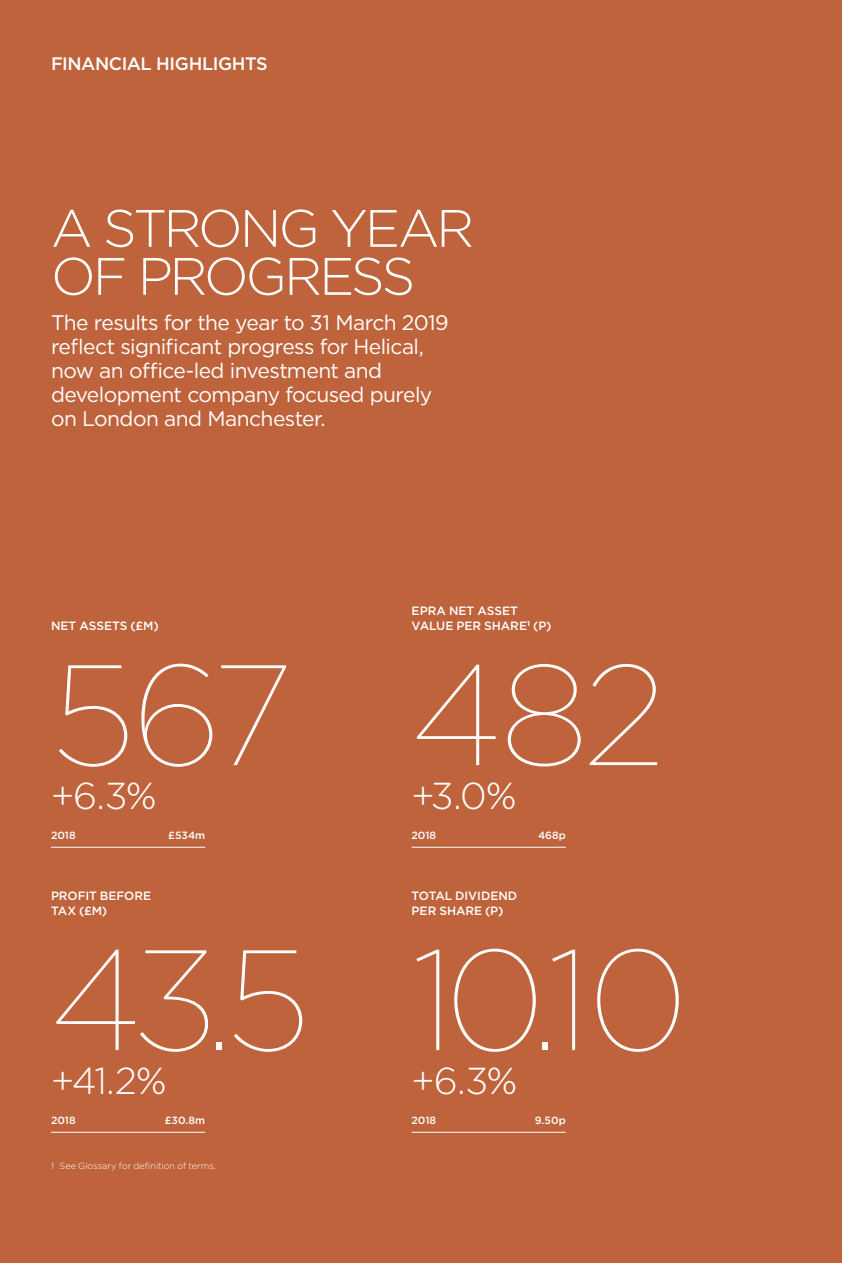
<style>
.page{position:relative;width:842px;height:1263px;background:#be633b}
.page>*{position:absolute;margin:0;border:0;box-sizing:border-box;transform-origin:0 0}
.t1{font:100 142.5px "Gotham";letter-spacing:-.035em;color:#fff}
.t2{font:300 52.5px/48px "Gotham";letter-spacing:-.055em;color:#fff}
.t3{font:300 37.5px "Gotham";color:#fff}
.t4{font:21px/24px "Gotham";letter-spacing:-.025em;color:#fff}
.t5{font:500 18px "Gotham";letter-spacing:-.025em;color:#fff}
.t6{font:500 12px/15px "Gotham";color:#fff}
.t7{font:500 10.5px "Gotham";color:#fff}
.t8{font:300 9px "Gotham";color:#fff}
</style>
<div class="page">
<hr style="left:412px;top:847px;width:154px;height:1px;background:#fff">
<hr style="left:51px;top:847px;width:154px;height:1px;background:#fff">
<hr style="left:412px;top:1132px;width:154px;height:1px;background:#fff">
<hr style="left:51px;top:1132px;width:154px;height:1px;background:#fff">
<p class="t5" style="left:51px;top:51px;width:218px">FINANCIAL HIGHLIGHTS</p>
<h2 class="t2" style="left:51px;top:203px;width:425px">A STRONG YEAR<br>OF PROGRESS</h2>
<p class="t4" style="left:51px;top:310px;width:399px">The results for the year to 31 March 2019 reflect significant progress for Helical, now an office-led investment and development company focused purely on London and Manchester.</p>
<p class="t6" style="left:51px;top:618px;width:109px">NET ASSETS (£M)</p>
<h1 class="t1" style="left:51px;top:627px;width:240px">567</h1>
<h3 class="t3" style="left:51px;top:772px;width:107px">+6.3%</h3>
<p class="t7" style="left:51px;top:829px;width:26px">2018</p>
<p class="t7" style="left:168px;top:829px;width:38px">£534m</p>
<p class="t6" style="left:51px;top:888px;width:102px">PROFIT BEFORE<br>TAX (£M)</p>
<h1 class="t1" style="left:51px;top:912px;width:261px">43.5</h1>
<h3 class="t3" style="left:51px;top:1057px;width:117px">+41.2%</h3>
<p class="t7" style="left:51px;top:1114px;width:26px">2018</p>
<p class="t7" style="left:165px;top:1114px;width:42px">£30.8m</p>
<p class="t8" style="left:51px;top:1160px;width:167px">1 See Glossary for definition of terms.</p>
<p class="t6" style="left:412px;top:603px;width:141px">EPRA NET ASSET<br>VALUE PER SHARE<sup>1</sup> (P)</p>
<h1 class="t1" style="left:412px;top:627px;width:255px">482</h1>
<h3 class="t3" style="left:412px;top:772px;width:106px">+3.0%</h3>
<p class="t7" style="left:412px;top:829px;width:26px">2018</p>
<p class="t7" style="left:538px;top:829px;width:29px">468p</p>
<p class="t6" style="left:412px;top:888px;width:107px">TOTAL DIVIDEND<br>PER SHARE (P)</p>
<h1 class="t1" style="left:412px;top:912px;width:278px">10.10</h1>
<h3 class="t3" style="left:412px;top:1057px;width:107px">+6.3%</h3>
<p class="t7" style="left:412px;top:1114px;width:26px">2018</p>
<p class="t7" style="left:535px;top:1114px;width:32px">9.50p</p>
</div>
